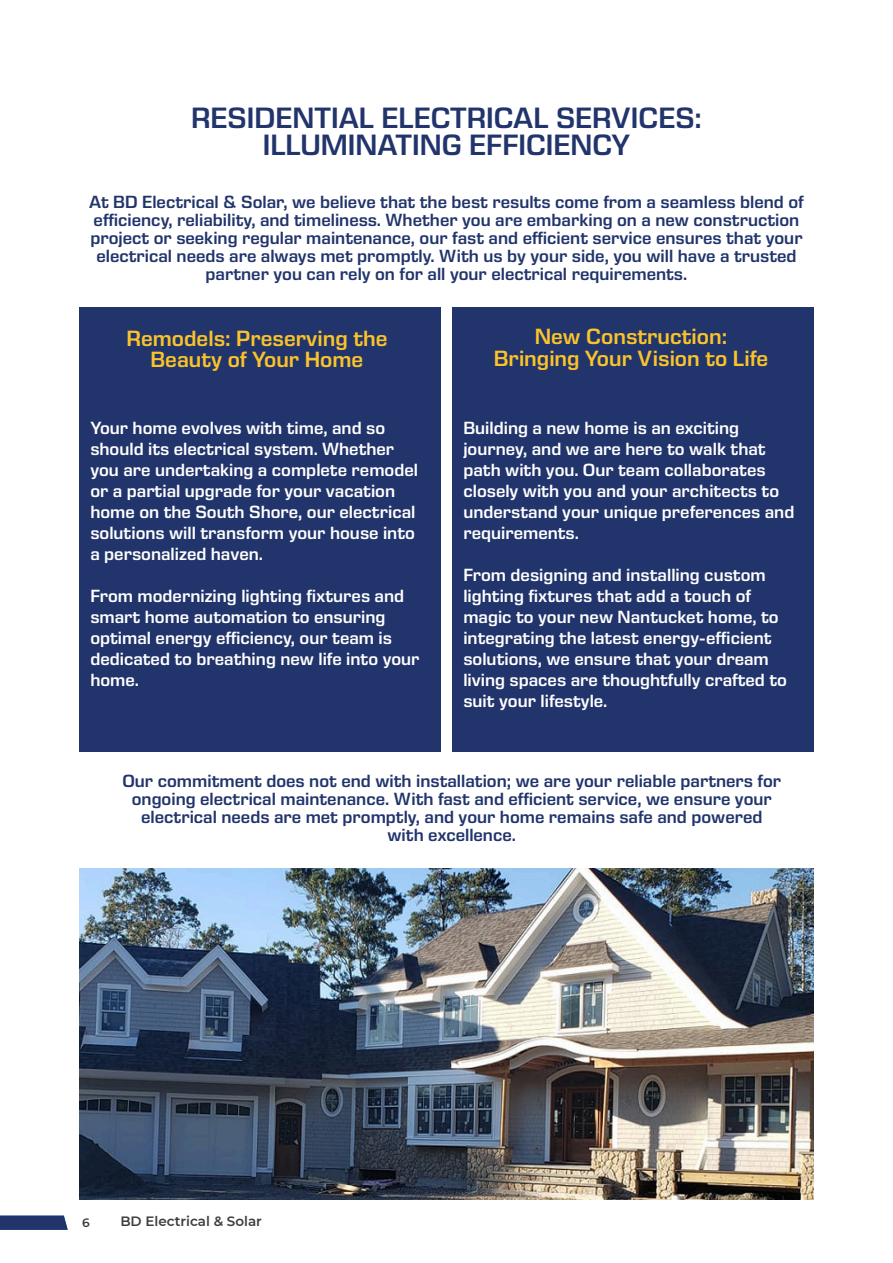
<style>
.page{position:relative;width:893px;height:1263px;background:#fff}
.page>*{position:absolute;margin:0;border:0;box-sizing:border-box;transform-origin:0 0}
.t1{font:600 30px/27px "Eurostile Next LT Pro";color:#21346b;text-align:center}
.t2{font:600 22.5px/21px "Eurostile Next LT Pro";color:#fbc32a;text-align:center}
.t3{font:600 18px/21px "Eurostile Next LT Pro";color:#fff}
.t4{font:600 18px/18px "Eurostile Next LT Pro";color:#21346b;text-align:center}
.t5{font:600 13.5px "Montserrat";color:#3f3e3f}
.t6{font:600 12.15px "Montserrat";color:#3e3e3f}
</style>
<div class="page">
<div style="left:80px;top:308px;width:361px;height:444px;background:#21346b"></div>
<div style="left:452px;top:308px;width:361px;height:444px;background:#21346b"></div>
<img style="left:80px;top:868px;width:733px;height:331px">
<svg style="left:0;top:1215px;width:68px;height:15px"></svg>
<h1 class="t1" style="left:191px;top:104px;width:512px">RESIDENTIAL ELECTRICAL SERVICES:<br>ILLUMINATING EFFICIENCY</h1>
<p class="t4" style="left:89px;top:193px;width:716px">At BD Electrical &amp; Solar, we believe that the best results come from a seamless blend of efficiency, reliability, and timeliness. Whether you are embarking on a new construction project or seeking regular maintenance, our fast and efficient service ensures that your electrical needs are always met promptly. With us by your side, you will have a trusted partner you can rely on for all your electrical requirements.</p>
<p class="t2" style="left:126px;top:328px;width:263px">Remodels: Preserving the<br>Beauty of Your Home</p>
<p class="t2" style="left:494px;top:325px;width:276px;line-height:22.5px">New Construction:<br>Bringing Your Vision to Life</p>
<p class="t3" style="left:90px;top:417px;width:329px">Your home evolves with time, and so should its electrical system. Whether you are undertaking a complete remodel or a partial upgrade for your vacation home on the South Shore, our electrical solutions will transform your house into a personalized haven.</p>
<p class="t3" style="left:90px;top:585px;width:331px">From modernizing lighting fixtures and smart home automation to ensuring optimal energy efficiency, our team is dedicated to breathing new life into your home.</p>
<p class="t3" style="left:463px;top:417px;width:332px">Building a new home is an exciting journey, and we are here to walk that path with you. Our team collaborates closely with you and your architects to understand your unique preferences and requirements.</p>
<p class="t3" style="left:463px;top:564px;width:325px">From designing and installing custom lighting fixtures that add a touch of magic to your new Nantucket home, to integrating the latest energy-efficient solutions, we ensure that your dream living spaces are thoughtfully crafted to suit your lifestyle.</p>
<p class="t4" style="left:122px;top:772px;width:660px">Our commitment does not end with installation; we are your reliable partners for ongoing electrical maintenance. With fast and efficient service, we ensure your electrical needs are met promptly, and your home remains safe and powered with excellence.</p>
<p class="t5" style="left:120px;top:1212px;width:143px">BD Electrical &amp; Solar</p>
<p class="t6" style="left:82px;top:1214px;width:9px">6</p>
<p class="t6" style="left:121px;top:1214px;width:158px">CORPORATE BROCHURE</p>
</div>
